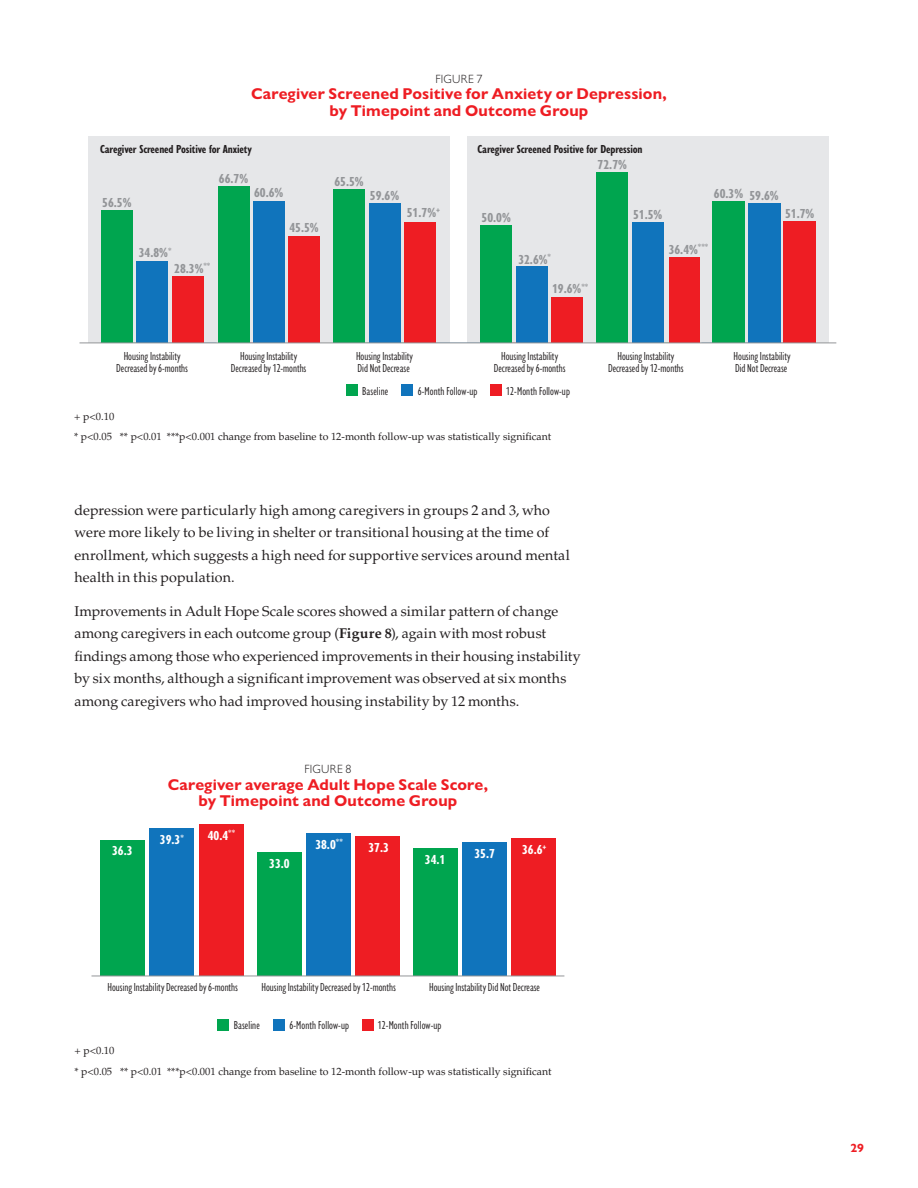
<style>
.page{position:relative;width:918px;height:1188px;background:#fff}
.page>*{position:absolute;margin:0;border:0;box-sizing:border-box;transform-origin:0 0}
.t1{font:700 15.75px/16.5px "Gill Sans Nova";letter-spacing:.01em;color:#ee1d23;text-align:center}
.t2{font:14.25px/22.5px "Palatino LT Std";color:#231f20}
.t3{font:700 condensed 13.5px "Gill Sans Nova";color:#939598}
.t4{font:700 condensed 13.5px "Gill Sans Nova";color:#fff}
.t5{font:condensed 12px/12px "Gill Sans Nova";color:#231f20;text-align:center}
.t6{font:700 condensed 12px "Gill Sans Nova";letter-spacing:-.01em;color:#231f20}
.t7{font:300 12px "Gill Sans Nova";letter-spacing:.02em;color:#231f20}
.t8{font:700 12px "Gill Sans Nova";color:#ee1d23}
.t9{font:10.5px/20.1px "Palatino LT Std";color:#231f20}
.s1{font-weight:700}
</style>
<div class="page">
<div style="left:88px;top:137px;width:362px;height:206px;background:#e6e7e9"></div>
<div style="left:467px;top:137px;width:362px;height:206px;background:#e6e7e9"></div>
<div style="left:172px;top:276px;width:32px;height:67px;background:#ee1d23"></div>
<div style="left:288px;top:236px;width:32px;height:106px;background:#ee1d23"></div>
<div style="left:404px;top:222px;width:32px;height:121px;background:#ee1d23"></div>
<div style="left:136px;top:261px;width:32px;height:82px;background:#1074bc"></div>
<div style="left:253px;top:201px;width:32px;height:142px;background:#1074bc"></div>
<div style="left:369px;top:204px;width:31px;height:139px;background:#1074bc"></div>
<div style="left:101px;top:210px;width:32px;height:133px;background:#00a54f"></div>
<div style="left:218px;top:187px;width:31px;height:156px;background:#00a54f"></div>
<div style="left:333px;top:190px;width:32px;height:153px;background:#00a54f"></div>
<div style="left:551px;top:297px;width:32px;height:46px;background:#ee1d23"></div>
<div style="left:669px;top:258px;width:30px;height:85px;background:#ee1d23"></div>
<div style="left:784px;top:222px;width:32px;height:121px;background:#ee1d23"></div>
<div style="left:516px;top:267px;width:32px;height:76px;background:#1074bc"></div>
<div style="left:632px;top:222px;width:32px;height:121px;background:#1074bc"></div>
<div style="left:748px;top:203px;width:32px;height:140px;background:#1074bc"></div>
<div style="left:480px;top:226px;width:32px;height:117px;background:#00a54f"></div>
<div style="left:596px;top:173px;width:32px;height:170px;background:#00a54f"></div>
<div style="left:713px;top:202px;width:32px;height:141px;background:#00a54f"></div>
<div style="left:346px;top:384px;width:11px;height:12px;background:#00a54f"></div>
<div style="left:402px;top:384px;width:11px;height:12px;background:#1074bc"></div>
<div style="left:491px;top:384px;width:11px;height:12px;background:#ee1d23"></div>
<hr style="left:80px;top:343px;width:756px;height:1px;background:#939598">
<div style="left:199px;top:824px;width:45px;height:151px;background:#ee1d23"></div>
<div style="left:356px;top:836px;width:44px;height:139px;background:#ee1d23"></div>
<div style="left:512px;top:838px;width:44px;height:137px;background:#ee1d23"></div>
<div style="left:150px;top:828px;width:44px;height:147px;background:#1074bc"></div>
<div style="left:306px;top:833px;width:45px;height:142px;background:#1074bc"></div>
<div style="left:463px;top:842px;width:44px;height:133px;background:#1074bc"></div>
<div style="left:100px;top:840px;width:45px;height:135px;background:#00a54f"></div>
<div style="left:257px;top:852px;width:45px;height:123px;background:#00a54f"></div>
<div style="left:414px;top:848px;width:44px;height:127px;background:#00a54f"></div>
<hr style="left:92px;top:976px;width:472px;height:1px;background:#939598">
<div style="left:217px;top:1019px;width:12px;height:11px;background:#00a54f"></div>
<div style="left:273px;top:1019px;width:12px;height:11px;background:#1074bc"></div>
<div style="left:362px;top:1019px;width:12px;height:11px;background:#ee1d23"></div>
<p class="t7" style="left:435px;top:72px;width:49px">FIGURE 7</p>
<p class="t1" style="left:251px;top:86px;width:417px">Caregiver Screened Positive for Anxiety or Depression, by Timepoint and Outcome Group</p>
<p class="t6" style="left:100px;top:141px;width:153px">Caregiver Screened Positive for Anxiety</p>
<p class="t6" style="left:478px;top:141px;width:167px">Caregiver Screened Positive for Depression</p>
<p class="t3" style="left:102px;top:193px;width:31px">56.5%</p>
<p class="t3" style="left:139px;top:244px;width:34px">34.8%<sup>*</sup></p>
<p class="t3" style="left:174px;top:259px;width:38px">28.3%<sup>**</sup></p>
<p class="t3" style="left:219px;top:169px;width:31px">66.7%</p>
<p class="t3" style="left:254px;top:184px;width:31px">60.6%</p>
<p class="t3" style="left:289px;top:219px;width:31px">45.5%</p>
<p class="t3" style="left:334px;top:172px;width:31px">65.5%</p>
<p class="t3" style="left:370px;top:186px;width:31px">59.6%</p>
<p class="t3" style="left:407px;top:204px;width:35px">51.7%<sup>+</sup></p>
<p class="t3" style="left:482px;top:209px;width:31px">50.0%</p>
<p class="t3" style="left:518px;top:250px;width:34px">32.6%<sup>*</sup></p>
<p class="t3" style="left:552px;top:280px;width:38px">19.6%<sup>**</sup></p>
<p class="t3" style="left:598px;top:155px;width:31px">72.7%</p>
<p class="t3" style="left:633px;top:205px;width:31px">51.5%</p>
<p class="t3" style="left:714px;top:185px;width:66px">60.3% 59.6%</p>
<p class="t3" style="left:785px;top:205px;width:31px">51.7%</p>
<p class="t3" style="left:669px;top:240px;width:41px">36.4%<sup>***</sup></p>
<p class="t5" style="left:116px;top:350px;width:73px">Housing Instability<br>Decreased by 6-months</p>
<p class="t5" style="left:231px;top:350px;width:77px">Housing Instability<br>Decreased by 12-months</p>
<p class="t5" style="left:734px;top:350px;width:59px;text-align:left">Housing Instability<br>Did Not Decrease</p>
<p class="t5" style="left:494px;top:350px;width:73px">Housing Instability<br>Decreased by 6-months</p>
<p class="t5" style="left:608px;top:350px;width:77px">Housing Instability<br>Decreased by 12-months</p>
<p class="t5" style="left:356px;top:350px;width:59px;text-align:left">Housing Instability<br>Did Not Decrease</p>
<p class="t5" style="left:362px;top:384px;width:28px">Baseline</p>
<p class="t5" style="left:418px;top:384px;width:61px">6-Month Follow-up</p>
<p class="t5" style="left:506px;top:384px;width:65px">12-Month Follow-up</p>
<p class="t9" style="left:74px;top:407px;width:479px">+ p&lt;0.10<br>* p&lt;0.05 ** p&lt;0.01 ***p&lt;0.001 change from baseline to 12-month follow-up was statistically significant</p>
<p class="t2" style="left:74px;top:499px;width:497px">depression were particularly high among caregivers in groups 2 and 3, who were more likely to be living in shelter or transitional housing at the time of enrollment, which suggests a high need for supportive services around mental health in this population.</p>
<p class="t2" style="left:74px;top:600px;width:508px">Improvements in Adult Hope Scale scores showed a similar pattern of change among caregivers in each outcome group (<span class="s1">Figure 8</span>), again with most robust findings among those who experienced improvements in their housing instability by six months, although a significant improvement was observed at six months among caregivers who had improved housing instability by 12 months.</p>
<p class="t4" style="left:112px;top:842px;width:22px">36.3</p>
<p class="t7" style="left:304px;top:762px;width:49px">FIGURE 8</p>
<p class="t1" style="left:168px;top:776px;width:322px">Caregiver average Adult Hope Scale Score, by Timepoint and Outcome Group</p>
<p class="t4" style="left:160px;top:831px;width:25px">39.3<sup>*</sup></p>
<p class="t4" style="left:208px;top:826px;width:29px">40.4<sup>**</sup></p>
<p class="t4" style="left:269px;top:854px;width:22px">33.0</p>
<p class="t4" style="left:315px;top:835px;width:29px">38.0<sup>**</sup></p>
<p class="t4" style="left:368px;top:838px;width:22px">37.3</p>
<p class="t4" style="left:425px;top:850px;width:22px">34.1</p>
<p class="t4" style="left:474px;top:844px;width:22px">35.7</p>
<p class="t4" style="left:522px;top:841px;width:26px">36.6<sup>+</sup></p>
<p class="t5" style="left:107px;top:981px;width:132px">Housing Instability Decreased by 6-months</p>
<p class="t5" style="left:261px;top:981px;width:136px">Housing Instability Decreased by 12-months</p>
<p class="t5" style="left:429px;top:981px;width:112px">Housing Instability Did Not Decrease</p>
<p class="t5" style="left:234px;top:1019px;width:28px">Baseline</p>
<p class="t5" style="left:289px;top:1019px;width:61px">6-Month Follow-up</p>
<p class="t5" style="left:378px;top:1019px;width:65px">12-Month Follow-up</p>
<p class="t9" style="left:74px;top:1041px;width:479px">+ p&lt;0.10<br>* p&lt;0.05 ** p&lt;0.01 ***p&lt;0.001 change from baseline to 12-month follow-up was statistically significant</p>
<p class="t8" style="left:850px;top:1140px;width:15px">29</p>
</div>
